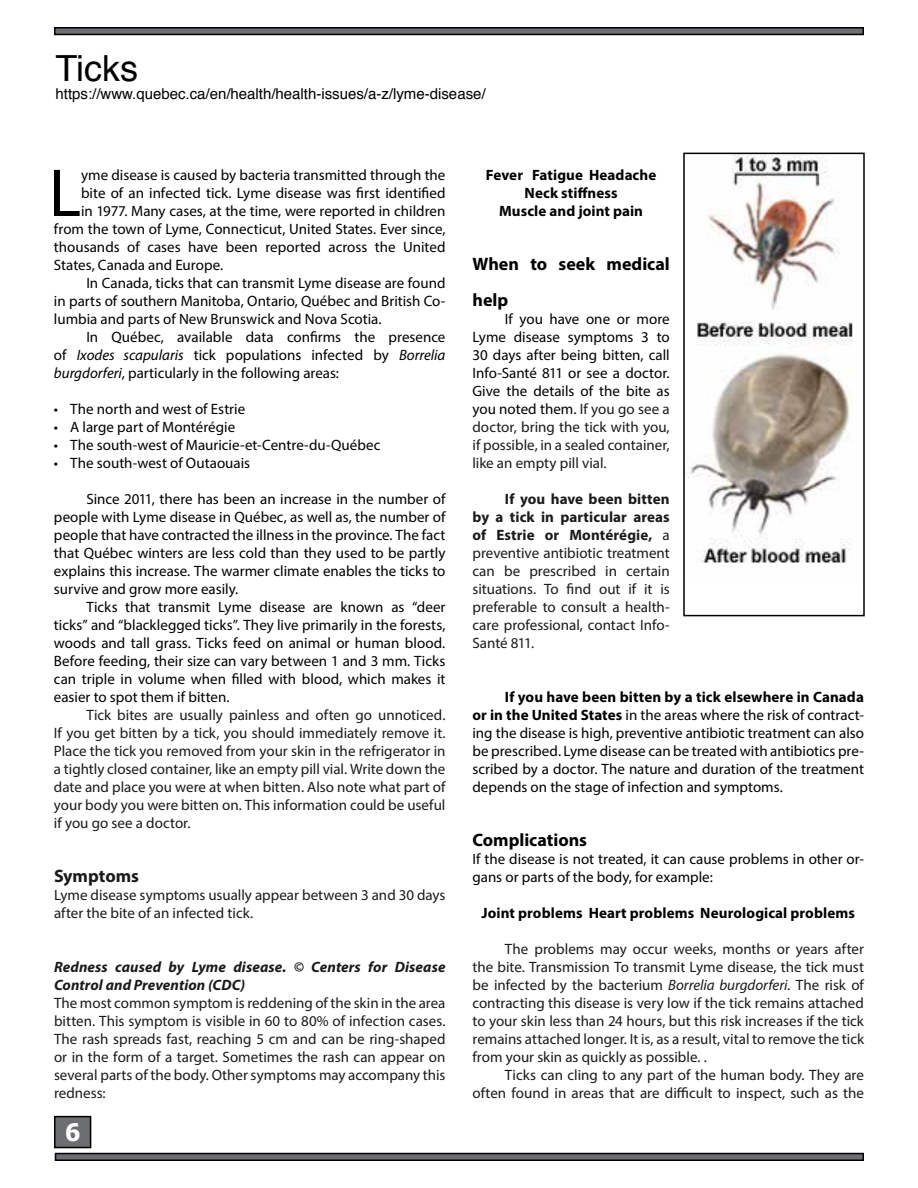
<style>
.page{position:relative;width:918px;height:1188px;background:#fff}
.page>*{position:absolute;margin:0;border:0;box-sizing:border-box;transform-origin:0 0}
.t1{font:68.4px "Myriad Pro";color:#000}
.t2{font:36px "Helvetica";color:#000}
.t3{font:700 24px "Tahoma";color:#fff}
.t4{font:700 18px/36px "Myriad Pro";color:#000}
.t5{font:700 18px "Myriad Pro";color:#1a1a1a}
.t6{font:15px/18px "Myriad Pro";color:#000;text-align:justify}
.t7{font:15px/18px "Myriad Pro";color:#1a1a1a;text-align:justify}
.t8{font:700 15px/18px "Myriad Pro";letter-spacing:.005em;color:#000;text-align:center}
.t9{font:italic 700 15px/18px "Myriad Pro";letter-spacing:.005em;color:#1a1a1a}
.t10{font:15px "Helvetica";color:#000}
.s1{font-style:italic}
.s2{color:#1a1a1a}
.s3{font-weight:700}
</style>
<div class="page">
<div style="left:56px;top:1154px;width:807px;height:6px;background:#6d6e71"></div>
<div style="left:55px;top:1153px;width:809px;height:8px;border:2px solid #000"></div>
<div style="left:55px;top:28px;width:808px;height:6px;background:#6d6e71"></div>
<div style="left:54px;top:27px;width:810px;height:8px;border:2px solid #000"></div>
<div style="left:55px;top:1117px;width:36px;height:31px;background:#6d6e71"></div>
<div style="left:54px;top:1116px;width:37px;height:32px;border:2px solid #000"></div>
<img style="left:686px;top:156px;width:167px;height:407px">
<h2 class="t2" style="left:56px;top:40px;width:84px">Ticks</h2>
<p class="t10" style="left:56px;top:82px;width:432px">https://www.quebec.ca/en/health/health-issues/a-z/lyme-disease/</p>
<h1 class="t1" style="left:49px;top:151px;width:34px">L</h1>
<p class="t6" style="left:81px;top:166px;width:366px">yme disease is caused by bacteria transmitted through the</p>
<p class="t6" style="left:81px;top:184px;width:366px">bite of an infected tick. Lyme disease was first identified</p>
<p class="t6" style="left:81px;top:202px;width:366px">in 1977. Many cases, at the time, were reported in children</p>
<p class="t6" style="left:54px;top:220px;width:393px">from the town of Lyme, Connecticut, United States. Ever since,</p>
<p class="t6" style="left:54px;top:238px;width:393px">thousands of cases have been reported across the United</p>
<p class="t6" style="left:54px;top:256px;width:171px">States, Canada and Europe.</p>
<p class="t6" style="left:86px;top:274px;width:361px">In Canada, ticks that can transmit Lyme disease are found</p>
<p class="t6" style="left:54px;top:292px;width:393px">in parts of southern Manitoba, Ontario, Québec and British Co-</p>
<p class="t6" style="left:54px;top:310px;width:329px">lumbia and parts of New Brunswick and Nova Scotia.</p>
<p class="t6" style="left:86px;top:328px;width:361px">In Québec, available data confirms the presence</p>
<p class="t6" style="left:54px;top:346px;width:393px">of <span class="s1">Ixodes scapularis</span> tick populations infected by <span class="s1">Borrelia</span></p>
<p class="t6" style="left:54px;top:364px;width:287px"><span class="s1">burgdorferi</span>, particularly in the following areas:</p>
<p class="t6" style="left:54px;top:400px;width:193px">• The north and west of Estrie</p>
<p class="t6" style="left:54px;top:418px;width:183px">• A large part of Montérégie</p>
<p class="t6" style="left:54px;top:436px;width:328px">• The south-west of Mauricie-et-Centre-du-Québec</p>
<p class="t6" style="left:54px;top:454px;width:198px">• The south-west of Outaouais</p>
<p class="t6" style="left:54px;top:490px;width:393px;text-indent:32px">Since 2011, there has been an increase in the number of people with Lyme disease in Québec, as well as, the number of people that have contracted the illness in the province. The fact that Québec winters are less cold than they used to be partly explains this increase. The warmer climate enables the ticks to survive and grow more easily.</p>
<p class="t6" style="left:54px;top:598px;width:393px;text-indent:32px">Ticks that transmit Lyme disease are known as “deer ticks” and “blacklegged ticks”. They live primarily in the forests, woods and tall grass. Ticks feed on animal or human blood.<br>Before feeding, their size can vary between 1 and 3 mm. Ticks can triple in volume when filled with blood, which makes it easier to spot them if bitten.</p>
<p class="t7" style="left:54px;top:706px;width:393px;text-indent:32px">Tick bites are usually painless and often go unnoticed.<br>If you get bitten by a tick, you should immediately remove it.<br>Place the tick you removed from your skin in the refrigerator in a tightly closed container, like an empty pill vial. Write down the date and place you were at when bitten. Also note what part of your body you were bitten on. This information could be useful if you go see a doctor.</p>
<p class="t5" style="left:54px;top:864px;width:87px">Symptoms</p>
<p class="t7" style="left:54px;top:886px;width:393px">Lyme disease symptoms usually appear between 3 and 30 days after the bite of an infected tick.</p>
<p class="t9" style="left:54px;top:957px;width:393px">Redness caused by Lyme disease. © Centers for Disease<br>Control and Prevention (CDC)</p>
<p class="t7" style="left:54px;top:994px;width:393px">The most common symptom is reddening of the skin in the area bitten. This symptom is visible in 60 to 80% of infection cases.<br>The rash spreads fast, reaching 5 cm and can be ring-shaped or in the form of a target. Sometimes the rash can appear on several parts of the body. Other symptoms may accompany this redness:</p>
<h3 class="t3" style="left:65px;top:1116px;width:17px">6</h3>
<p class="t8" style="left:486px;top:165px;width:172px">Fever Fatigue Headache<br>Neck stiffness<br>Muscle and joint pain</p>
<p class="t4" style="left:472px;top:245px;width:199px">When to seek medical help</p>
<p class="t6" style="left:472px;top:310px;width:199px;text-indent:32px">If you have one or more Lyme disease symptoms 3 to 30 days after being bitten, call Info-Santé 811 or see a doctor.<br>Give the details of the bite as you noted them. <span class="s2">If you go see a doctor, bring the tick with you, if possible, in a sealed container, like an empty pill vial.</span></p>
<p class="t7" style="left:472px;top:490px;width:199px;text-indent:32px"><span class="s3">If you have been bitten by a tick in particular areas of Estrie or Montérégie,</span> a preventive antibiotic treatment can be prescribed in certain situations. To find out if it is preferable to consult a health&shy;care professional, contact Info-Santé 811.</p>
<p class="t6" style="left:472px;top:688px;width:393px;text-indent:32px"><span class="s3">If you have been bitten by a tick elsewhere in Canada or in the United States</span> in the areas where the risk of contract&shy;ing the disease is high, preventive antibiotic treatment can also be prescribed. Lyme disease can be treated with antibiotics pre&shy;scribed by a doctor. The nature and duration of the treatment depends on the stage of infection and symptoms.</p>
<p class="t4" style="left:472px;top:821px;width:116px">Complications</p>
<p class="t6" style="left:472px;top:850px;width:393px">If the disease is not treated, it can cause problems in other or&shy;gans or parts of the body, for example:</p>
<p class="t8" style="left:482px;top:903px;width:375px">Joint problems Heart problems Neurological problems</p>
<p class="t7" style="left:472px;top:940px;width:393px;text-indent:32px">The problems may occur weeks, months or years after the bite. Transmission To transmit Lyme disease, the tick must be infected by the bacterium <span class="s1">Borrelia burgdorferi</span>. The risk of contracting this disease is very low if the tick remains attached to your skin less than 24 hours, but this risk increases if the tick remains attached longer. It is, as a result, vital to remove the tick from your skin as quickly as possible. .</p>
<p class="t7" style="left:472px;top:1066px;width:393px;text-align:right">Ticks can cling to any part of the human body. They are often found in areas that are difficult to inspect, such as the</p>
</div>
